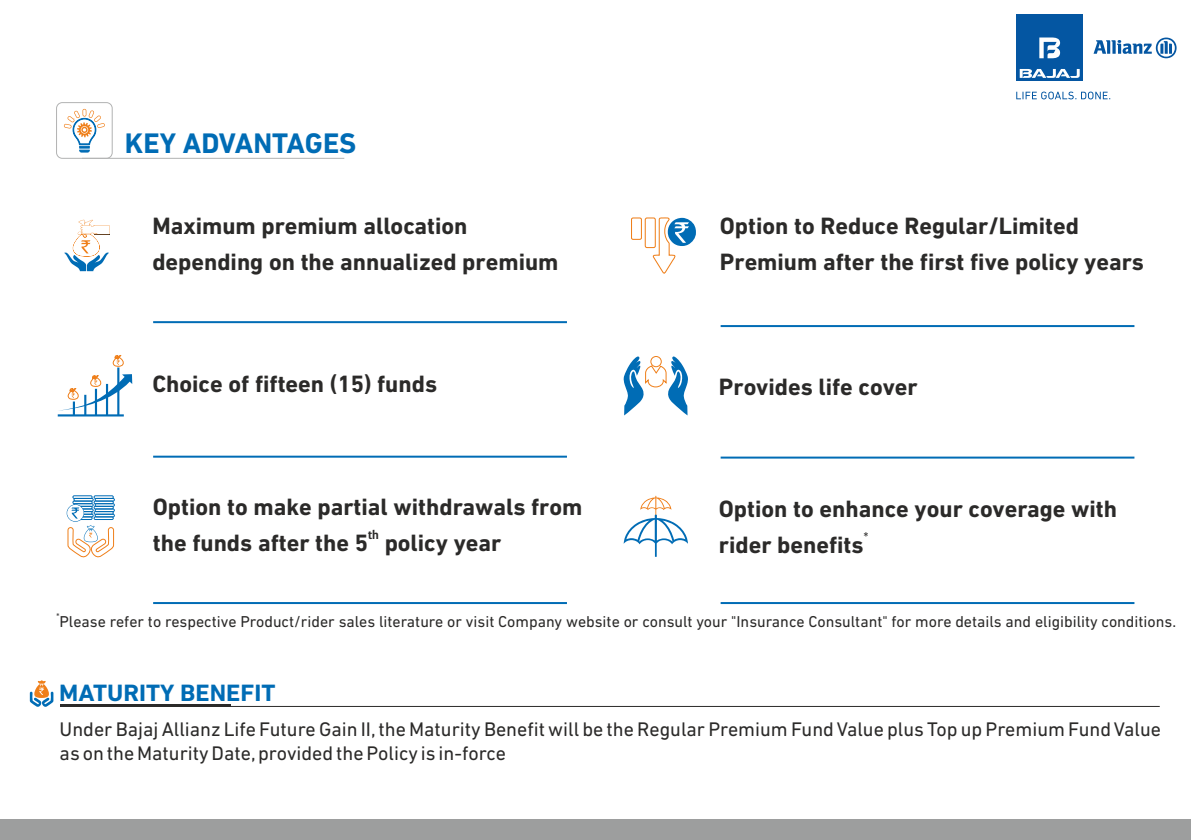
<style>
.page{position:relative;width:1191px;height:840px;background:#fff}
.page>*{position:absolute;margin:0;border:0;box-sizing:border-box;transform-origin:0 0}
.t1{font:700 28.8px "DIN Next LT Pro";color:#006cb5}
.t2{font:700 24px/36px "DIN Next LT Pro";color:#2b2a29}
.t3{font:700 24px "DIN Next LT Pro";color:#006cb5;scale:1.05 1}
.t4{font:20px/24px "DIN Next LT Pro";color:#2b2a29}
.t5{font:16px "DIN Next LT Pro";color:#2b2a29}
.t6{font:700 12px "Allianz Sans";color:#2b2a29}
.t7{font:12px "Allianz Sans";color:#2b2a29}
.t8{font:8px "Allianz Sans";color:#2b2a29}
</style>
<div class="page">
<div style="left:0;top:819px;width:1191px;height:20px;background:#9d9e9e"></div>
<svg style="left:30px;top:680px;width:23px;height:27px"></svg>
<hr style="left:60px;top:705px;width:1099px;height:1px;background:#2b2a29">
<hr style="left:60px;top:704px;width:171px;height:2px;background:#2b2a29">
<div style="left:56px;top:102px;width:57px;height:57px;border:1px solid #b2b3b3;border-radius:6px"></div>
<svg style="left:64px;top:109px;width:41px;height:43px"></svg>
<hr style="left:82px;top:158px;width:262px;height:1px;background:#b2b3b3">
<hr style="left:153px;top:321px;width:414px;height:2px;background:#006cb5">
<hr style="left:720px;top:325px;width:414px;height:2px;background:#006cb5">
<hr style="left:153px;top:455px;width:414px;height:2px;background:#006cb5">
<hr style="left:720px;top:456px;width:414px;height:2px;background:#006cb5">
<svg style="left:623px;top:356px;width:65px;height:59px"></svg>
<svg style="left:631px;top:217px;width:65px;height:57px"></svg>
<svg style="left:64px;top:219px;width:45px;height:52px"></svg>
<svg style="left:58px;top:355px;width:74px;height:61px"></svg>
<hr style="left:153px;top:601px;width:414px;height:2px;background:#006cb5">
<hr style="left:720px;top:601px;width:414px;height:2px;background:#006cb5">
<div style="left:73px;top:495px;width:19px;height:3px;border:1px solid #006cb5"></div>
<div style="left:74px;top:498px;width:19px;height:3px;border:1px solid #006cb5"></div>
<div style="left:73px;top:500px;width:19px;height:3px;border:1px solid #006cb5"></div>
<div style="left:73px;top:506px;width:19px;height:3px;border:1px solid #006cb5"></div>
<div style="left:73px;top:511px;width:19px;height:3px;border:1px solid #006cb5"></div>
<div style="left:73px;top:516px;width:19px;height:3px;border:1px solid #006cb5"></div>
<div style="left:74px;top:503px;width:19px;height:3px;border:1px solid #006cb5"></div>
<div style="left:74px;top:508px;width:19px;height:3px;border:1px solid #006cb5"></div>
<div style="left:74px;top:513px;width:19px;height:4px;border:1px solid #006cb5"></div>
<svg style="left:67px;top:504px;width:17px;height:17px"></svg>
<svg style="left:71px;top:507px;width:8px;height:11px"></svg>
<div style="left:94px;top:495px;width:19px;height:3px;border:1px solid #006cb5"></div>
<div style="left:95px;top:498px;width:20px;height:3px;border:1px solid #006cb5"></div>
<div style="left:94px;top:500px;width:19px;height:3px;border:1px solid #006cb5"></div>
<div style="left:94px;top:506px;width:19px;height:3px;border:1px solid #006cb5"></div>
<div style="left:94px;top:511px;width:19px;height:3px;border:1px solid #006cb5"></div>
<div style="left:94px;top:516px;width:19px;height:3px;border:1px solid #006cb5"></div>
<div style="left:95px;top:503px;width:20px;height:3px;border:1px solid #006cb5"></div>
<div style="left:95px;top:508px;width:20px;height:3px;border:1px solid #006cb5"></div>
<div style="left:95px;top:513px;width:20px;height:4px;border:1px solid #006cb5"></div>
<svg style="left:68px;top:525px;width:46px;height:32px"></svg>
<svg style="left:623px;top:495px;width:65px;height:61px"></svg>
<svg style="left:1016px;top:91px;width:94px;height:8px"></svg>
<svg style="left:1093px;top:38px;width:83px;height:20px"></svg>
<div style="left:1016px;top:14px;width:67px;height:67px;background:#0456a2"></div>
<svg style="left:1019px;top:69px;width:60px;height:9px"></svg>
<svg style="left:1039px;top:37px;width:21px;height:21px"></svg>
<p class="t1" style="left:125px;top:131px;width:233px">KEY ADVANTAGES</p>
<p class="t2" style="left:152px;top:210px;width:407px">Maximum premium allocation depending on the annualized premium</p>
<p class="t2" style="left:152px;top:368px;width:286px">Choice of fifteen (15) funds</p>
<p class="t2" style="left:153px;top:490px;width:431px">Option to make partial withdrawals from</p>
<p class="t6" style="left:368px;top:529px;width:12px">th</p>
<p class="t2" style="left:153px;top:526px;width:350px">the funds after the 5 policy year</p>
<p class="t2" style="left:720px;top:210px;width:425px">Option to Reduce Regular/Limited<br>Premium after the first five policy years</p>
<p class="t2" style="left:719px;top:371px;width:200px">Provides life cover</p>
<p class="t2" style="left:719px;top:493px;width:400px">Option to enhance your coverage with</p>
<p class="t7" style="left:863px;top:532px;width:6px">*</p>
<p class="t2" style="left:719px;top:529px;width:146px">rider benefits</p>
<p class="t8" style="left:57px;top:613px;width:4px">*</p>
<p class="t5" style="left:59px;top:615px;width:1118px">Please refer to respective Product/rider sales literature or visit Company website or consult your "Insurance Consultant" for more details and eligibility conditions.</p>
<p class="t3" style="left:59px;top:682px;width:207px">MATURITY BENEFIT</p>
<p class="t4" style="left:60px;top:718px;width:1103px">Under Bajaj Allianz Life Future Gain II,the Maturity Benefit will be the Regular Premium Fund Value plus Top up Premium Fund Value as on the Maturity Date,provided the Policy is in-force</p>
</div>
